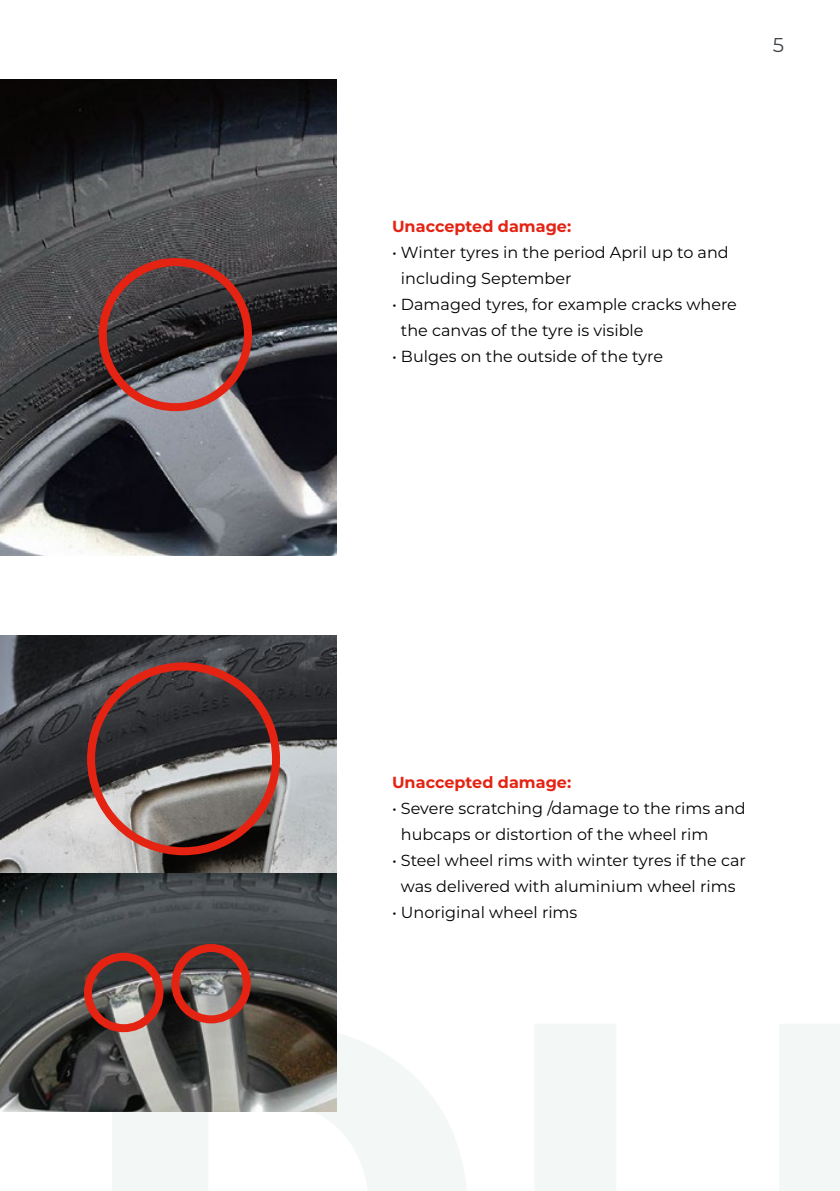
<style>
.page{position:relative;width:840px;height:1191px;background:#fff}
.page>*{position:absolute;margin:0;border:0;box-sizing:border-box;transform-origin:0 0}
.t1{font:20px "Montserrat";color:#404649}
.t2{font:16px/26px "Montserrat";color:#000}
.t3{font:700 16px "Montserrat";color:#e42313}
</style>
<div class="page">
<svg style="left:112px;top:1021px;width:727px;height:170px"></svg>
<img style="left:0;top:635px;width:336px;height:476px">
<img style="left:0;top:79px;width:336px;height:477px">
<div style="left:84px;top:952px;width:79px;height:80px;border:8px solid #e42313;border-radius:50%"></div>
<div style="left:171px;top:944px;width:80px;height:79px;border:8px solid #e42313;border-radius:50%"></div>
<div style="left:99px;top:258px;width:153px;height:153px;border:8px solid #e42313;border-radius:50%"></div>
<div style="left:87px;top:662px;width:193px;height:193px;border:8px solid #e42313;border-radius:50%"></div>
<p class="t1" style="left:772px;top:31px;width:13px">5</p>
<p class="t3" style="left:392px;top:215px;width:181px">Unaccepted damage:</p>
<p class="t2" style="left:400px;top:239px;width:329px;text-indent:-9px">• Winter tyres in the period April up to and including September</p>
<p class="t2" style="left:400px;top:291px;width:337px;text-indent:-9px">• Damaged tyres, for example cracks where the canvas of the tyre is visible</p>
<p class="t2" style="left:392px;top:343px;width:272px">• Bulges on the outside of the tyre</p>
<p class="t3" style="left:392px;top:771px;width:181px">Unaccepted damage:</p>
<p class="t2" style="left:400px;top:795px;width:346px;text-indent:-9px">• Severe scratching /damage to the rims and hubcaps or distortion of the wheel rim</p>
<p class="t2" style="left:392px;top:847px;width:355px;text-align:center">• Steel wheel rims with winter tyres if the car was delivered with aluminium wheel rims</p>
<p class="t2" style="left:392px;top:899px;width:187px">• Unoriginal wheel rims</p>
</div>
